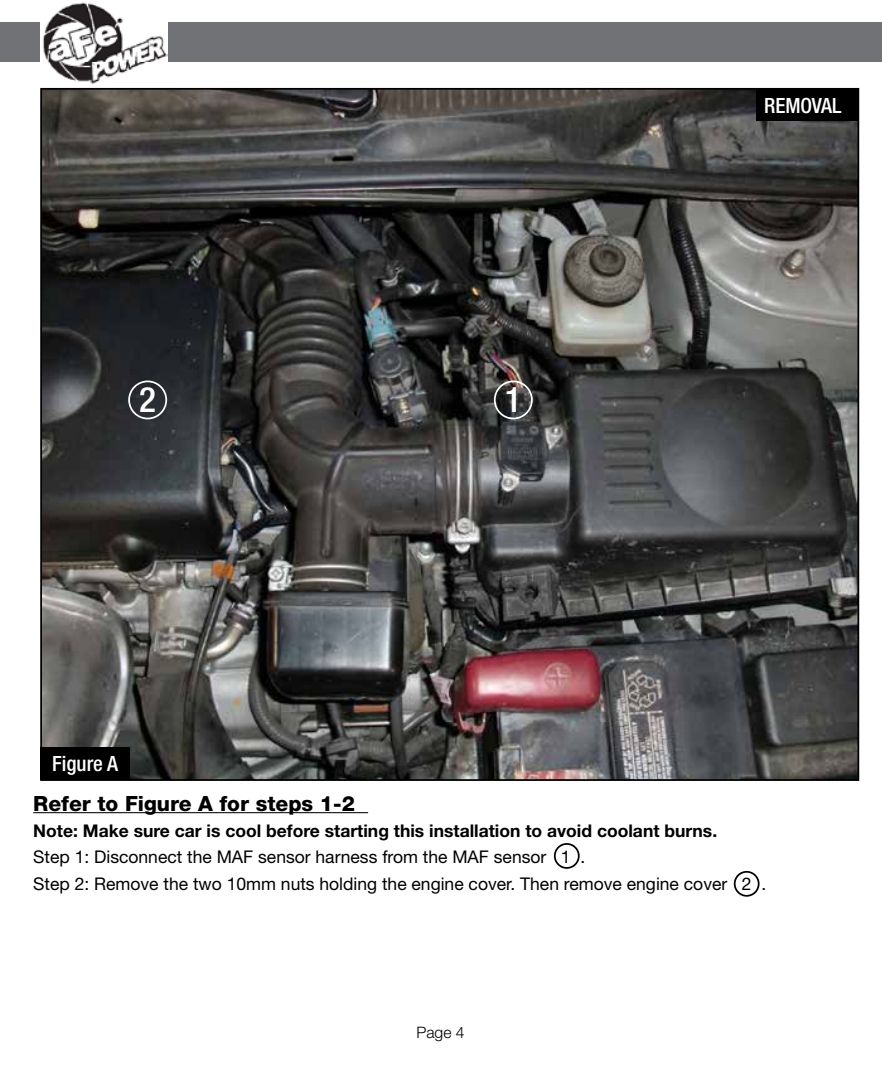
<style>
.page{position:relative;width:882px;height:1071px;background:#fff}
.page>*{position:absolute;margin:0;border:0;box-sizing:border-box;transform-origin:0 0}
.t1{font:500 condensed 35px "Helvetica Neue";color:#fff}
.t2{font:800 21px "Helvetica Neue";color:#000}
.t3{font:500 condensed 21px "Helvetica Neue";color:#fff}
.t4{font:17.5px/26.2px "Helvetica Neue";color:#000}
.t5{font:700 17.5px "Helvetica Neue";color:#000}
.t6{font:300 15.75px "Helvetica Neue";color:#000}
</style>
<div class="page">
<div style="left:0;top:23px;width:882px;height:39px;background:#717275"></div>
<img style="left:40px;top:2px;width:127px;height:82px">
<img style="left:43px;top:91px;width:813px;height:687px">
<hr style="left:33px;top:812px;width:335px;height:1px;background:#000">
<div style="left:756px;top:88px;width:103px;height:33px;background:#000"></div>
<div style="left:494px;top:381px;width:39px;height:38px;border:2px solid #fff;border-radius:50%"></div>
<div style="left:128px;top:381px;width:39px;height:38px;border:2px solid #fff;border-radius:50%"></div>
<div style="left:554px;top:843px;width:26px;height:26px;border:2px solid #000;border-radius:50%"></div>
<div style="left:734px;top:871px;width:26px;height:26px;border:2px solid #000;border-radius:50%"></div>
<div style="left:40px;top:747px;width:90px;height:33px;background:#000"></div>
<h1 class="t1" style="left:139px;top:379px;width:18px">2</h1>
<h1 class="t1" style="left:505px;top:379px;width:18px">1</h1>
<p class="t3" style="left:52px;top:751px;width:67px">Figure A</p>
<p class="t3" style="left:764px;top:93px;width:79px">REMOVAL</p>
<p class="t2" style="left:33px;top:791px;width:323px">Refer to Figure A for steps 1-2</p>
<p class="t5" style="left:33px;top:820px;width:686px">Note: Make sure car is cool before starting this installation to avoid coolant burns.</p>
<p class="t4" style="left:33px;top:844px;width:734px">Step 1: Disconnect the MAF sensor harness from the MAF sensor 1 .<br>Step 2: Remove the two 10mm nuts holding the engine cover. Then remove engine cover 2 .</p>
<p class="t6" style="left:416px;top:1023px;width:50px">Page 4</p>
</div>
